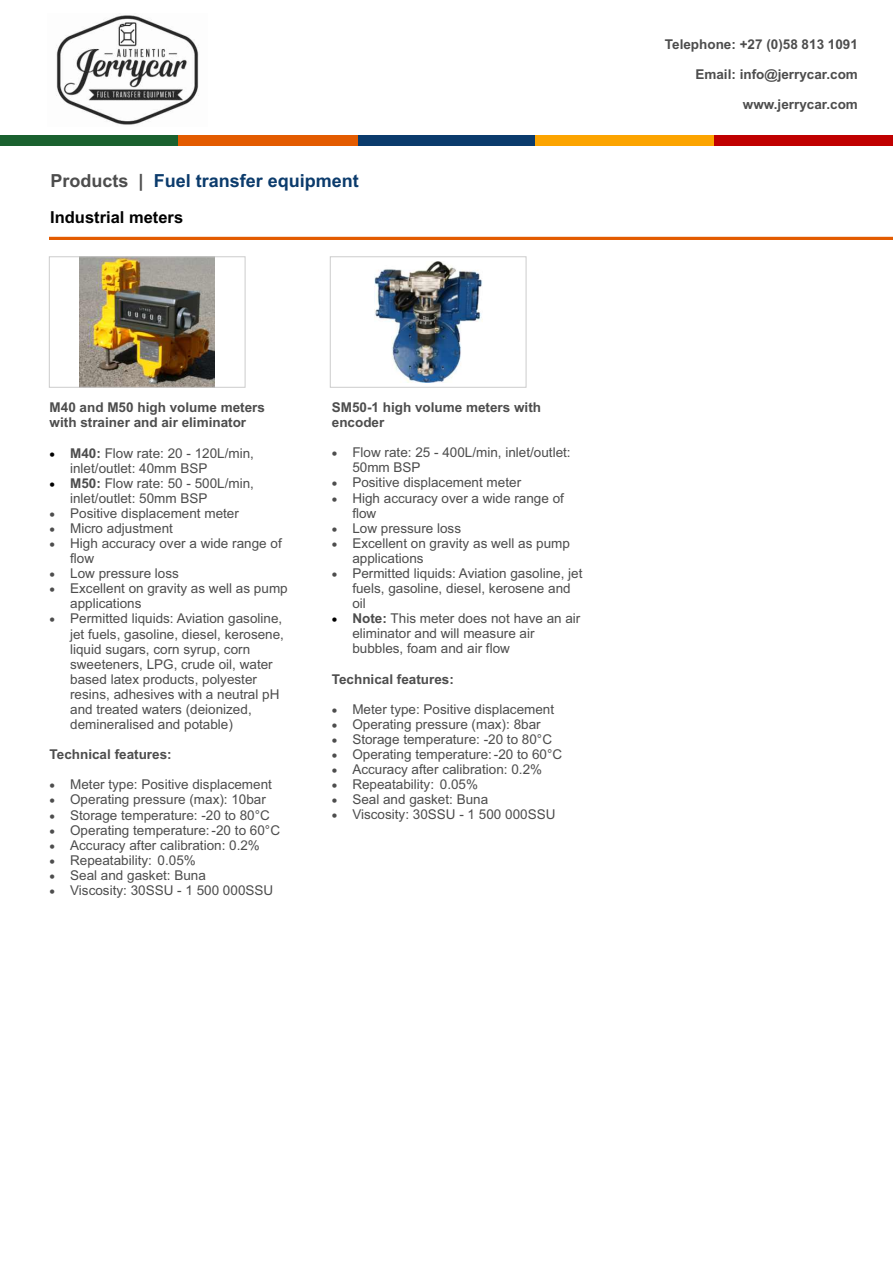
<style>
.page{position:relative;width:893px;height:1263px;background:#fff}
.page>*{position:absolute;margin:0;border:0;box-sizing:border-box;transform-origin:0 0}
.t1{font:700 18px "Arial";color:#0b3b6c}
.t2{font:700 16.5px "Arial";color:#000}
.t3{font:13.5px/15.1px "Arial";color:#4d4d4d}
.t4{font:700 13.5px/15.1px "Arial";color:#4d4d4d}
.s1{color:#4d4d4d}
.s2{color:#000}
.s3{font-weight:700}
</style>
<div class="page">
<div style="left:358px;top:135px;width:177px;height:11px;background:#0b3b6c"></div>
<div style="left:535px;top:135px;width:180px;height:11px;background:#fca400"></div>
<div style="left:715px;top:135px;width:178px;height:11px;background:#c00000"></div>
<div style="left:0;top:135px;width:178px;height:11px;background:#1a612f"></div>
<div style="left:178px;top:135px;width:180px;height:11px;background:#e35b00"></div>
<hr style="left:49px;top:237px;width:844px;height:3px;background:#e35b00">
<img style="left:80px;top:258px;width:134px;height:128px">
<div style="left:49px;top:256px;width:197px;height:132px;border:1px solid #ccc"></div>
<img style="left:374px;top:261px;width:108px;height:122px">
<div style="left:330px;top:256px;width:196px;height:132px;border:1px solid #ccc"></div>
<img style="left:56px;top:15px;width:143px;height:110px">
<h1 class="t1" style="left:51px;top:174px;width:310px"><span class="s1">Products |</span> Fuel transfer equipment</h1>
<p class="t2" style="left:50px;top:211px;width:134px">Industrial meters</p>
<p class="t4" style="left:50px;top:401px;width:217px">M40 and M50 high volume meters with strainer and air eliminator</p>
<p class="t3" style="left:70px;top:446px;width:185px;text-indent:-21px"><span class="s2">•</span> <span class="s3">M40:</span> Flow rate: 20 - 120L/min, inlet/outlet: 40mm BSP</p>
<p class="t3" style="left:70px;top:477px;width:185px;text-indent:-21px"><span class="s2">•</span> <span class="s3">M50:</span> Flow rate: 50 - 500L/min, inlet/outlet: 50mm BSP</p>
<p class="t3" style="left:50px;top:507px;width:191px">• Positive displacement meter</p>
<p class="t3" style="left:50px;top:522px;width:125px">• Micro adjustment</p>
<p class="t3" style="left:70px;top:537px;width:213px;text-indent:-21px">• High accuracy over a wide range of flow</p>
<p class="t3" style="left:50px;top:567px;width:131px">• Low pressure loss</p>
<p class="t3" style="left:70px;top:582px;width:219px;text-indent:-21px">• Excellent on gravity as well as pump applications</p>
<p class="t3" style="left:70px;top:612px;width:215px;text-indent:-21px">• Permitted liquids: Aviation gasoline, jet fuels, gasoline, diesel, kerosene, liquid sugars, corn syrup, corn sweeteners, LPG, crude oil, water based latex products, polyester resins, adhesives with a neutral pH and treated waters (deionized, demineralised and potable)</p>
<p class="t4" style="left:50px;top:748px;width:124px">Technical features:</p>
<p class="t3" style="left:50px;top:778px;width:224px">• Meter type: Positive displacement</p>
<p class="t3" style="left:50px;top:793px;width:218px">• Operating pressure (max): 10bar</p>
<p class="t3" style="left:50px;top:808px;width:222px">• Storage temperature: -20 to 80°C</p>
<p class="t3" style="left:50px;top:823px;width:232px">• Operating temperature: -20 to 60°C</p>
<p class="t3" style="left:50px;top:839px;width:212px">• Accuracy after calibration: 0.2%</p>
<p class="t3" style="left:50px;top:854px;width:148px">• Repeatability: 0.05%</p>
<p class="t3" style="left:50px;top:869px;width:158px">• Seal and gasket: Buna</p>
<p class="t3" style="left:50px;top:884px;width:225px">• Viscosity: 30SSU - 1 500 000SSU</p>
<p class="t4" style="left:332px;top:401px;width:211px">SM50-1 high volume meters with encoder</p>
<p class="t3" style="left:352px;top:446px;width:220px;text-indent:-21px">• Flow rate: 25 - 400L/min, inlet/outlet:<br>50mm BSP</p>
<p class="t3" style="left:332px;top:476px;width:191px">• Positive displacement meter</p>
<p class="t3" style="left:352px;top:491px;width:213px;text-indent:-21px">• High accuracy over a wide range of flow</p>
<p class="t3" style="left:332px;top:522px;width:131px">• Low pressure loss</p>
<p class="t3" style="left:352px;top:537px;width:219px;text-indent:-21px">• Excellent on gravity as well as pump applications</p>
<p class="t3" style="left:352px;top:567px;width:232px;text-indent:-21px">• Permitted liquids: Aviation gasoline, jet fuels, gasoline, diesel, kerosene and oil</p>
<p class="t3" style="left:352px;top:612px;width:230px;text-indent:-21px"><span class="s2">•</span> <span class="s3">Note:</span> This meter does not have an air eliminator and will measure air bubbles, foam and air flow</p>
<p class="t4" style="left:332px;top:672px;width:124px">Technical features:</p>
<p class="t3" style="left:332px;top:703px;width:224px">• Meter type: Positive displacement</p>
<p class="t3" style="left:332px;top:718px;width:210px">• Operating pressure (max): 8bar</p>
<p class="t3" style="left:332px;top:733px;width:222px">• Storage temperature: -20 to 80°C</p>
<p class="t3" style="left:332px;top:748px;width:232px">• Operating temperature: -20 to 60°C</p>
<p class="t3" style="left:332px;top:763px;width:212px">• Accuracy after calibration: 0.2%</p>
<p class="t3" style="left:332px;top:778px;width:148px">• Repeatability: 0.05%</p>
<p class="t3" style="left:332px;top:793px;width:158px">• Seal and gasket: Buna</p>
<p class="t3" style="left:332px;top:808px;width:225px">• Viscosity: 30SSU - 1 500 000SSU</p>
<p class="t4" style="left:665px;top:38px;width:194px">Telephone: +27 (0)58 813 1091</p>
<p class="t4" style="left:695px;top:68px;width:164px">Email: info@jerrycar.com</p>
<p class="t4" style="left:743px;top:98px;width:117px">www.jerrycar.com</p>
</div>
